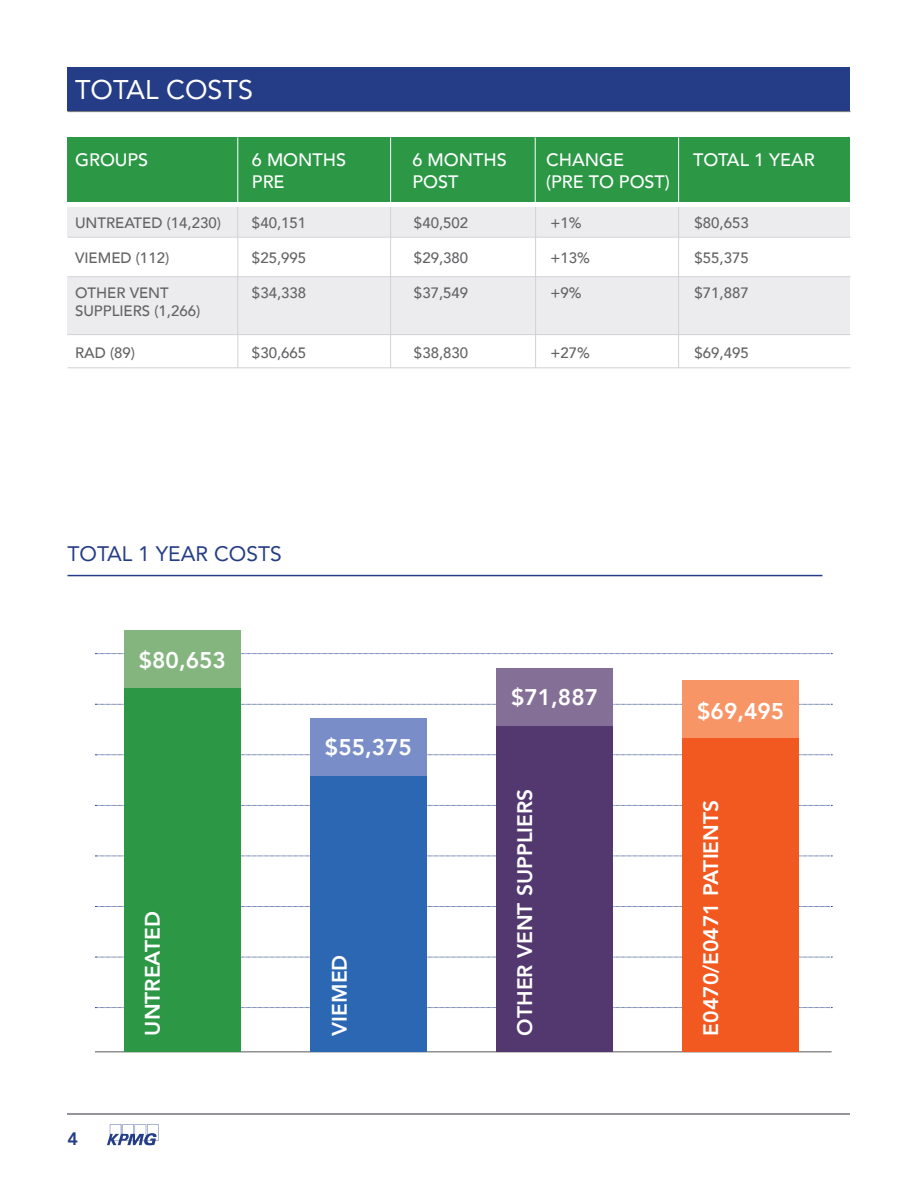
<style>
.page{position:relative;width:918px;height:1188px;background:#fff}
.page>*{position:absolute;margin:0;border:0;box-sizing:border-box;transform-origin:0 0}
.t1{font:27px "Avenir";color:#fff}
.t2{font:800 22.65px "Avenir";color:#fff}
.t3{font:800 21px "Avenir";color:#fff}
.t4{font:21px "Avenir";color:#253d86}
.t5{font:500 18px "Avenir";color:#fff}
.t6{font:800 18px "Avenir";color:#253d86}
.t7{font:500 15px "Avenir";color:#636366}
</style>
<div class="page">
<hr style="left:68px;top:1113px;width:782px;height:1px;background:#939598">
<svg style="left:107px;top:1124px;width:52px;height:21px"></svg>
<div style="left:68px;top:68px;width:782px;height:43px;background:#253d86"></div>
<svg style="left:95px;top:1007px;width:737px;height:1px"></svg>
<svg style="left:95px;top:805px;width:737px;height:1px"></svg>
<svg style="left:95px;top:906px;width:737px;height:1px"></svg>
<svg style="left:95px;top:704px;width:737px;height:1px"></svg>
<svg style="left:95px;top:957px;width:737px;height:1px"></svg>
<svg style="left:95px;top:755px;width:737px;height:1px"></svg>
<svg style="left:95px;top:856px;width:737px;height:1px"></svg>
<svg style="left:95px;top:653px;width:737px;height:1px"></svg>
<div style="left:68px;top:207px;width:782px;height:30px;background:#ececee"></div>
<div style="left:68px;top:277px;width:782px;height:58px;background:#ececee"></div>
<hr style="left:68px;top:111px;width:782px;height:1px;background:#6c6d70">
<div style="left:68px;top:137px;width:782px;height:65px;background:#2c9846"></div>
<hr style="left:390px;top:137px;width:1px;height:65px;background:#fff">
<hr style="left:535px;top:137px;width:1px;height:65px;background:#fff">
<hr style="left:678px;top:137px;width:1px;height:65px;background:#fff">
<hr style="left:237px;top:207px;width:1px;height:161px;background:#d1d2d4">
<hr style="left:390px;top:207px;width:1px;height:161px;background:#d1d2d4">
<hr style="left:535px;top:207px;width:1px;height:161px;background:#d1d2d4">
<hr style="left:678px;top:207px;width:1px;height:161px;background:#d1d2d4">
<hr style="left:95px;top:1052px;width:737px;height:1px;background:#57585a">
<hr style="left:68px;top:237px;width:782px;height:1px;background:#d1d2d4">
<hr style="left:68px;top:276px;width:782px;height:1px;background:#d1d2d4">
<hr style="left:68px;top:334px;width:782px;height:1px;background:#d1d2d4">
<hr style="left:68px;top:367px;width:782px;height:1px;background:#d1d2d4">
<hr style="left:237px;top:137px;width:1px;height:65px;background:#fff">
<div style="left:124px;top:631px;width:116px;height:421px;background:#2c9846"></div>
<div style="left:310px;top:718px;width:117px;height:334px;background:#2b67b2"></div>
<div style="left:497px;top:668px;width:116px;height:384px;background:#533870"></div>
<div style="left:683px;top:681px;width:116px;height:371px;background:#f15921"></div>
<div style="left:124px;top:631px;width:116px;height:57px;background:#84b57e"></div>
<div style="left:310px;top:718px;width:117px;height:58px;background:#798ec8"></div>
<div style="left:497px;top:668px;width:116px;height:58px;background:#847096"></div>
<div style="left:683px;top:681px;width:116px;height:57px;background:#f79566"></div>
<hr style="left:68px;top:575px;width:754px;height:1px;background:#253d86">
<p class="t1" style="left:75px;top:68px;width:180px">TOTAL COSTS</p>
<p class="t5" style="left:75px;top:144px;width:75px">GROUPS</p>
<p class="t5" style="left:252px;top:144px;width:96px">6 MONTHS</p>
<p class="t5" style="left:412px;top:144px;width:96px">6 MONTHS</p>
<p class="t5" style="left:546px;top:144px;width:80px">CHANGE</p>
<p class="t5" style="left:693px;top:144px;width:123px">TOTAL 1 YEAR</p>
<p class="t5" style="left:252px;top:166px;width:34px">PRE</p>
<p class="t5" style="left:412px;top:166px;width:47px">POST</p>
<p class="t5" style="left:546px;top:166px;width:125px">(PRE TO POST)</p>
<p class="t7" style="left:75px;top:209px;width:147px">UNTREATED (14,230)</p>
<p class="t7" style="left:252px;top:209px;width:56px">$40,151</p>
<p class="t7" style="left:414px;top:209px;width:56px">$40,502</p>
<p class="t7" style="left:550px;top:209px;width:33px">+1%</p>
<p class="t7" style="left:694px;top:209px;width:56px">$80,653</p>
<p class="t7" style="left:75px;top:245px;width:96px">VIEMED (112)</p>
<p class="t7" style="left:252px;top:245px;width:56px">$25,995</p>
<p class="t7" style="left:414px;top:245px;width:56px">$29,380</p>
<p class="t7" style="left:550px;top:245px;width:41px">+13%</p>
<p class="t7" style="left:694px;top:245px;width:56px">$55,375</p>
<p class="t7" style="left:75px;top:280px;width:95px">OTHER VENT</p>
<p class="t7" style="left:252px;top:280px;width:56px">$34,338</p>
<p class="t7" style="left:414px;top:280px;width:56px">$37,549</p>
<p class="t7" style="left:550px;top:280px;width:33px">+9%</p>
<p class="t7" style="left:694px;top:280px;width:56px">$71,887</p>
<p class="t7" style="left:75px;top:298px;width:127px">SUPPLIERS (1,266)</p>
<p class="t7" style="left:75px;top:340px;width:62px">RAD (89)</p>
<p class="t7" style="left:252px;top:340px;width:56px">$30,665</p>
<p class="t7" style="left:414px;top:340px;width:56px">$38,830</p>
<p class="t7" style="left:550px;top:340px;width:41px">+27%</p>
<p class="t7" style="left:694px;top:340px;width:56px">$69,495</p>
<p class="t4" style="left:68px;top:537px;width:216px">TOTAL 1 YEAR COSTS</p>
<p class="t2" style="left:139px;top:643px;width:89px">$80,653</p>
<p class="t6" style="left:68px;top:1125px;width:12px">4</p>
<p class="t3" style="left:136px;top:1036px;width:126px;rotate:-90deg">UNTREATED</p>
<p class="t2" style="left:325px;top:730px;width:89px">$55,375</p>
<p class="t3" style="left:323px;top:1036px;width:82px;rotate:-90deg">VIEMED</p>
<p class="t2" style="left:511px;top:680px;width:89px">$71,887</p>
<p class="t2" style="left:697px;top:694px;width:89px">$69,495</p>
<p class="t3" style="left:508px;top:1036px;width:248px;rotate:-90deg">OTHER VENT SUPPLIERS</p>
<p class="t3" style="left:695px;top:1036px;width:237px;rotate:-90deg">E0470/E0471 PATIENTS</p>
</div>
